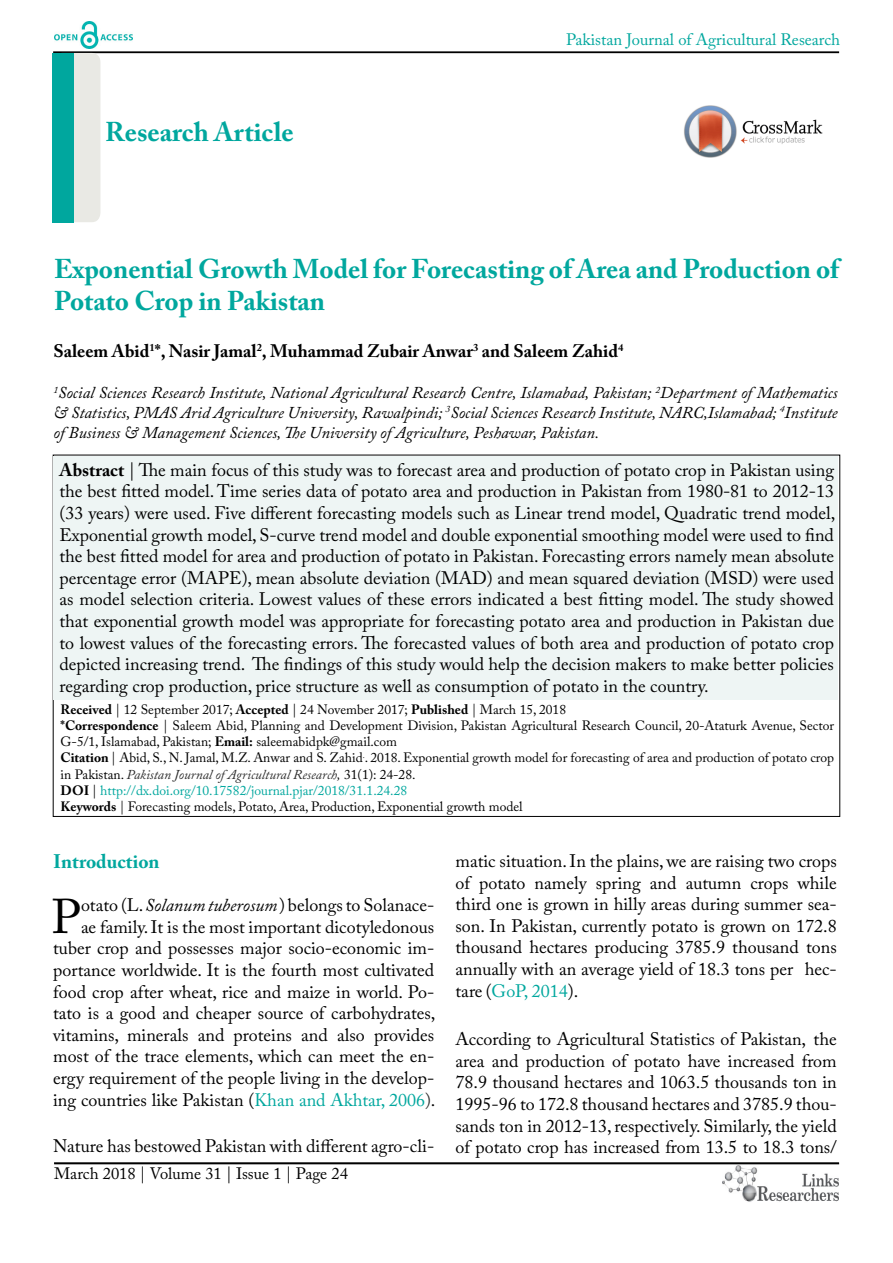
<style>
.page{position:relative;width:893px;height:1263px;background:#fff}
.page>*{position:absolute;margin:0;border:0;box-sizing:border-box;transform-origin:0 0}
.t1{font:48.45px "Adobe Caslon Pro";color:#000}
.t2{font:700 27px/32.4px "Adobe Caslon Pro";color:#00a79e}
.t3{font:700 19.5px "Adobe Caslon Pro";color:#00a79e}
.t4{font:18px/21.6px "Adobe Caslon Pro";color:#000;text-align:justify}
.t5{font:700 18px "Adobe Caslon Pro";color:#000}
.t6{font:italic 16.5px/19.8px "Adobe Caslon Pro";color:#000;text-align:justify}
.t7{font:16.5px "Adobe Caslon Pro";color:#00a79e}
.t8{font:16.5px "Adobe Caslon Pro";color:#000}
.t9{font:13.5px/16.2px "Adobe Caslon Pro";color:#000}
.s1{font-weight:700}
.s2{font-style:italic;color:#2d2d2d}
.s3{font-style:italic}
.s4{color:#00a79e}
.s5{color:#2d2d2d}
</style>
<div class="page">
<hr style="left:53px;top:51px;width:786px;height:2px;background:#000">
<hr style="left:54px;top:1162px;width:785px;height:2px;background:#000">
<img style="left:722px;top:1166px;width:117px;height:36px">
<img style="left:54px;top:22px;width:78px;height:27px">
<div style="left:54px;top:53px;width:46px;height:169px;background:#e9e9e4;border-radius:9px"></div>
<div style="left:53px;top:53px;width:21px;height:169px;background:#00a79e"></div>
<div style="left:54px;top:456px;width:784px;height:243px;background:#eef5f4"></div>
<img style="left:684px;top:105px;width:139px;height:53px">
<h2 class="t2" style="left:105px;top:116px;width:190px">Research Article</h2>
<p class="t7" style="left:566px;top:30px;width:276px">Pakistan Journal of Agricultural Research</p>
<h2 class="t2" style="left:54px;top:252px;width:786px">Exponential Growth Model for Forecasting of Area and Production of<br>Potato Crop in Pakistan</h2>
<p class="t5" style="left:53px;top:340px;width:571px">Saleem Abid<sup>1</sup>*, Nasir Jamal<sup>2</sup>, Muhammad Zubair Anwar<sup>3</sup> and Saleem Zahid<sup>4</sup></p>
<p class="t6" style="left:53px;top:382px;width:786px"><sup>1</sup>Social Sciences Research Institute, National Agricultural Research Centre, Islamabad, Pakistan; <sup>2</sup>Department of Mathematics &amp; Statistics, PMAS Arid Agriculture University, Rawalpindi; <sup>3</sup>Social Sciences Research Institute, NARC,Islamabad; <sup>4</sup>Institute of Business &amp; Management Sciences, The University of Agriculture, Peshawar, Pakistan.</p>
<p class="t4" style="left:60px;top:459px;width:777px"><span class="s1">Abstract</span> | The main focus of this study was to forecast area and production of potato crop in Pakistan using the best fitted model. Time series data of potato area and production in Pakistan from 1980-81 to 2012-13 (33 years) were used. Five different forecasting models such as Linear trend model, Quadratic trend model, Exponential growth model, S-curve trend model and double exponential smoothing model were used to find the best fitted model for area and production of potato in Pakistan. Forecasting errors namely mean absolute percentage error (MAPE), mean absolute deviation (MAD) and mean squared deviation (MSD) were used as model selection criteria. Lowest values of these errors indicated a best fitting model. The study showed that exponential growth model was appropriate for forecasting potato area and production in Pakistan due to lowest values of the forecasting errors. The forecasted values of both area and production of potato crop depicted increasing trend. The findings of this study would help the decision makers to make better policies regarding crop production, price structure as well as consumption of potato in the country.</p>
<p class="t9" style="left:61px;top:701px;width:775px"><span class="s1">Received</span> | 12 September 2017; <span class="s1">Accepted</span> | 24 November 2017; <span class="s1">Published</span> | March 15, 2018<br><span class="s1">*Correspondence</span> | Saleem Abid, Planning and Development Division, Pakistan Agricultural Research Council, 20-Ataturk Avenue, Sector G-5/1, Islamabad, Pakistan; <span class="s1">Email:</span> saleemabidpk@gmail.com<br><span class="s1">Citation</span> | Abid, S., N. Jamal, M.Z. Anwar and S. Zahid<sup>.</sup>. 2018. Exponential growth model for forecasting of area and production of potato crop in Pakistan. <span class="s2">Pakistan Journal of Agricultural Research</span><span class="s3">,</span> 31(1): 24-28.<br><span class="s1">DOI</span> | <span class="s4">http://dx.doi.org/10.17582/journal.pjar/2018/31.1.24.28<br></span><span class="s1">Keywords</span> | Forecasting models, Potato, Area, Production, Exponential growth model</p>
<p class="t3" style="left:53px;top:850px;width:108px">Introduction</p>
<h1 class="t1" style="left:52px;top:888px;width:31px">P</h1>
<p class="t4" style="left:53px;top:894px;width:384px;text-align:right">otato (L. <span class="s3">Solanum tuberosum</span>) belongs to Solanace-<br>ae family. It is the most important dicotyledonous tuber crop and possesses major socio-economic im&shy;portance worldwide. It is the fourth most cultivated food crop after wheat, rice and maize in world. Po&shy;tato is a good and cheaper source of carbohydrates, vitamins, minerals and proteins and also provides most of the trace elements, which can meet the en&shy;ergy requirement of the people living in the develop&shy;ing countries like Pakistan (<span class="s4">Khan and Akhtar, 2006</span><span class="s5">)</span>.</p>
<p class="t4" style="left:53px;top:1135px;width:383px">Nature has bestowed Pakistan with different agro-cli-</p>
<p class="t8" style="left:54px;top:1164px;width:295px">March 2018 | Volume 31 | Issue 1 | Page 24</p>
<p class="t4" style="left:456px;top:850px;width:383px">matic situation. In the plains, we are raising two crops of potato namely spring and autumn crops while third one is grown in hilly areas during summer sea&shy;son. In Pakistan, currently potato is grown on 172.8 thousand hectares producing 3785.9 thousand tons annually with an average yield of 18.3 tons per hec&shy;tare (<span class="s4">GoP, 2014</span>).</p>
<p class="t4" style="left:456px;top:1028px;width:383px">According to Agricultural Statistics of Pakistan, the area and production of potato have increased from 78.9 thousand hectares and 1063.5 thousands ton in 1995-96 to 172.8 thousand hectares and 3785.9 thou&shy;sands ton in 2012-13, respectively. Similarly, the yield of potato crop has increased from 13.5 to 18.3 tons/</p>
</div>
